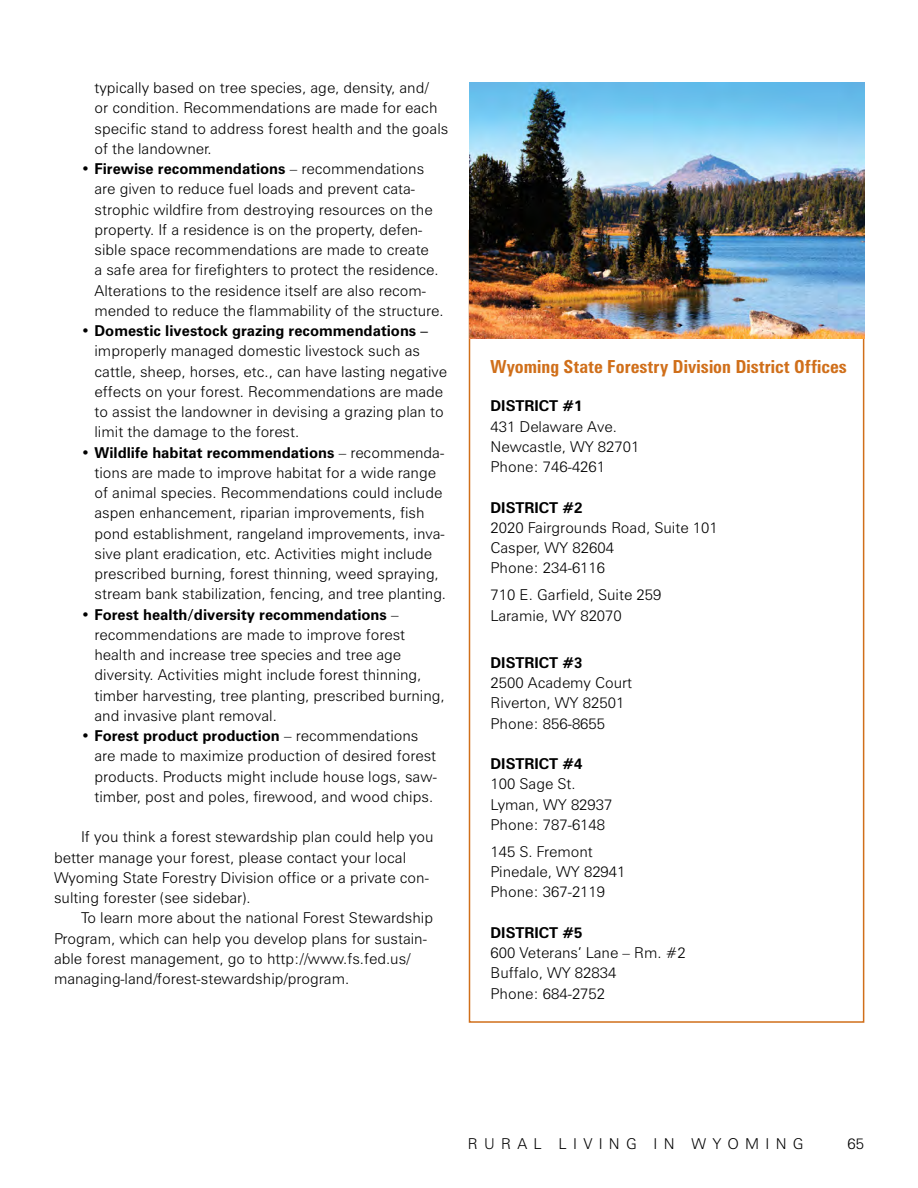
<style>
.page{position:relative;width:918px;height:1188px;background:#fff}
.page>*{position:absolute;margin:0;border:0;box-sizing:border-box;transform-origin:0 0}
.subtitle{font:700 condensed 18px "Zurich BT";letter-spacing:.005em;color:#d06f1a}
.text{font:300 15px/20.2px "Zurich BT";color:#000}
.text-2{font:700 15px "Zurich BT";color:#000}
.text-3{font:300 15px "Zurich BT";letter-spacing:.42em;color:#000}
.s1{font-weight:700}
.s2{font-weight:400}
</style>
<div class="page">
<img style="left:469px;top:82px;width:396px;height:256px">
<p class="text" style="left:94px;top:77px;width:355px">typically based on tree species, age, density, and/<br>or condition. Recommendations are made for each specific stand to address forest health and the goals of the landowner.</p>
<p class="text" style="left:94px;top:158px;width:351px;text-indent:-14px"><span class="s1">• Firewise recommendations</span> – recommendations are given to reduce fuel loads and prevent cata&shy;strophic wildfire from destroying resources on the property. If a residence is on the property, defen&shy;sible space recommendations are made to create<br>a safe area for firefighters to protect the residence.<br>Alterations to the residence itself are also recom&shy;mended to reduce the flammability of the structure.</p>
<p class="text" style="left:94px;top:320px;width:354px;text-indent:-14px"><span class="s1">• Domestic livestock grazing recommendations</span> <span class="s2">– </span>improperly managed domestic livestock such as cattle, sheep, horses, etc., can have lasting negative effects on your forest. Recommendations are made to assist the landowner in devising a grazing plan to limit the damage to the forest.</p>
<p class="text" style="left:94px;top:442px;width:353px;text-indent:-14px"><span class="s1">• Wildlife habitat recommendations</span> – recommenda&shy;tions are made to improve habitat for a wide range of animal species. Recommendations could include aspen enhancement, riparian improvements, fish pond establishment, rangeland improvements, inva&shy;sive plant eradication, etc. Activities might include prescribed burning, forest thinning, weed spraying, stream bank stabilization, fencing, and tree planting.</p>
<p class="text" style="left:94px;top:604px;width:352px;text-indent:-14px"><span class="s1">• Forest health/diversity recommendations</span> – recommendations are made to improve forest health and increase tree species and tree age diversity. Activities might include forest thinning, timber harvesting, tree planting, prescribed burning, and invasive plant removal.</p>
<p class="text" style="left:94px;top:725px;width:344px;text-indent:-14px"><span class="s1">• Forest product production</span> – recommendations are made to maximize production of desired forest products. Products might include house logs, saw&shy;timber, post and poles, firewood, and wood chips.</p>
<p class="text" style="left:54px;top:827px;width:381px;text-indent:27px">If you think a forest stewardship plan could help you better manage your forest, please contact your local Wyoming State Forestry Division office or a private con&shy;sulting forester (see sidebar).</p>
<p class="text" style="left:54px;top:908px;width:381px;text-indent:27px">To learn more about the national Forest Stewardship Program, which can help you develop plans for sustain&shy;able forest management, go to http://www.fs.fed.us/ managing-land/forest-stewardship/program.</p>
<p class="subtitle" style="left:490px;top:356px;width:358px">Wyoming State Forestry Division District Offices</p>
<p class="text-2" style="left:490px;top:397px;width:93px">DISTRICT #1</p>
<p class="text" style="left:490px;top:416px;width:128px">431 Delaware Ave.</p>
<p class="text" style="left:490px;top:436px;width:150px">Newcastle, WY 82701</p>
<p class="text" style="left:490px;top:457px;width:116px">Phone: 746-4261</p>
<p class="text-2" style="left:490px;top:498px;width:93px">DISTRICT #2</p>
<p class="text" style="left:490px;top:517px;width:229px">2020 Fairgrounds Road, Suite 101</p>
<p class="text" style="left:490px;top:538px;width:125px">Casper, WY 82604</p>
<p class="text" style="left:490px;top:558px;width:116px">Phone: 234-6116</p>
<p class="text" style="left:490px;top:585px;width:172px">710 E. Garfield, Suite 259<br>Laramie, WY 82070</p>
<p class="text-2" style="left:490px;top:653px;width:93px">DISTRICT #3</p>
<p class="text" style="left:490px;top:673px;width:143px">2500 Academy Court</p>
<p class="text" style="left:490px;top:693px;width:135px">Riverton, WY 82501</p>
<p class="text" style="left:490px;top:713px;width:116px">Phone: 856-8655</p>
<p class="text-2" style="left:490px;top:755px;width:93px">DISTRICT #4</p>
<p class="text" style="left:490px;top:774px;width:87px">100 Sage St.</p>
<p class="text" style="left:490px;top:794px;width:123px">Lyman, WY 82937</p>
<p class="text" style="left:490px;top:814px;width:116px">Phone: 787-6148</p>
<p class="text" style="left:490px;top:841px;width:104px">145 S. Fremont</p>
<p class="text" style="left:490px;top:862px;width:137px">Pinedale, WY 82941</p>
<p class="text" style="left:490px;top:882px;width:116px">Phone: 367-2119</p>
<p class="text-2" style="left:490px;top:923px;width:93px">DISTRICT #5</p>
<p class="text" style="left:490px;top:943px;width:197px">600 Veterans’ Lane – Rm. #2</p>
<p class="text" style="left:490px;top:963px;width:127px">Buffalo, WY 82834</p>
<p class="text" style="left:490px;top:983px;width:116px">Phone: 684-2752</p>
<p class="text-3" style="left:468px;top:1135px;width:337px">RURAL LIVING IN WYOMING</p>
<p class="text" style="left:847px;top:1134px;width:18px">65</p>
</div>
